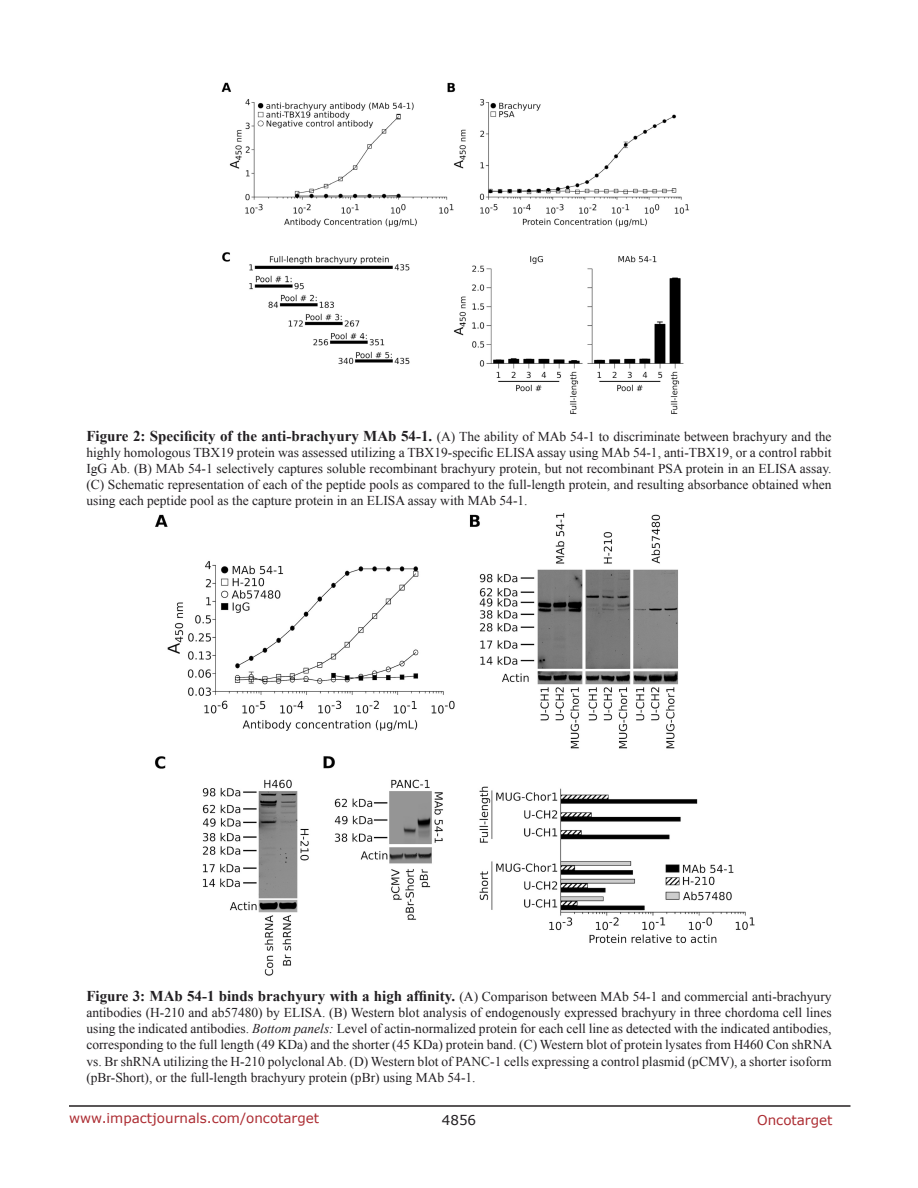
<style>
.page{position:relative;width:918px;height:1188px;background:#fff}
.page>*{position:absolute;margin:0;border:0;box-sizing:border-box;transform-origin:0 0}
.FigureText{font:13.5px/16.2px "Times New Roman";color:#221f22;text-align:justify}
.t1{font:13.5px "Verdana";color:#ac2b31}
.t2{font:13.5px "Verdana";color:#221f22}
.s1{font-weight:700;font-size:15px}
.s2{font-style:italic}
</style>
<div class="page">
<hr style="left:69px;top:1105px;width:781px;height:2px;background:#231f20">
<img style="left:221px;top:82px;width:468px;height:332px">
<img style="left:155px;top:514px;width:600px;height:462px">
<p class="FigureText" style="left:86px;top:428px;width:747px"><span class="s1">Figure 2: Specificity of the anti-brachyury MAb 54-1.</span> (A) The ability of MAb 54-1 to discriminate between brachyury and the highly homologous TBX19 protein was assessed utilizing a TBX19-specific ELISA assay using MAb 54-1, anti-TBX19, or a control rabbit IgG Ab. (B) MAb 54-1 selectively captures soluble recombinant brachyury protein, but not recombinant PSA protein in an ELISA assay. (C) Schematic representation of each of the peptide pools as compared to the full-length protein, and resulting absorbance obtained when using each peptide pool as the capture protein in an ELISA assay with MAb 54-1.</p>
<p class="FigureText" style="left:86px;top:988px;width:747px"><span class="s1">Figure 3: MAb 54-1 binds brachyury with a high affinity.</span> (A) Comparison between MAb 54-1 and commercial anti-brachyury antibodies (H-210 and ab57480) by ELISA. (B) Western blot analysis of endogenously expressed brachyury in three chordoma cell lines using the indicated antibodies. <span class="s2">Bottom panels:</span> Level of actin-normalized protein for each cell line as detected with the indicated antibodies, corresponding to the full length (49 KDa) and the shorter (45 KDa) protein band. (C) Western blot of protein lysates from H460 Con shRNA vs. Br shRNA utilizing the H-210 polyclonal Ab. (D) Western blot of PANC-1 cells expressing a control plasmid (pCMV), a shorter isoform (pBr-Short), or the full-length brachyury protein (pBr) using MAb 54-1.</p>
<p class="t1" style="left:69px;top:1109px;width:252px">www.impactjournals.com/oncotarget</p>
<p class="t2" style="left:442px;top:1111px;width:36px">4856</p>
<p class="t1" style="left:757px;top:1111px;width:77px">Oncotarget</p>
</div>
